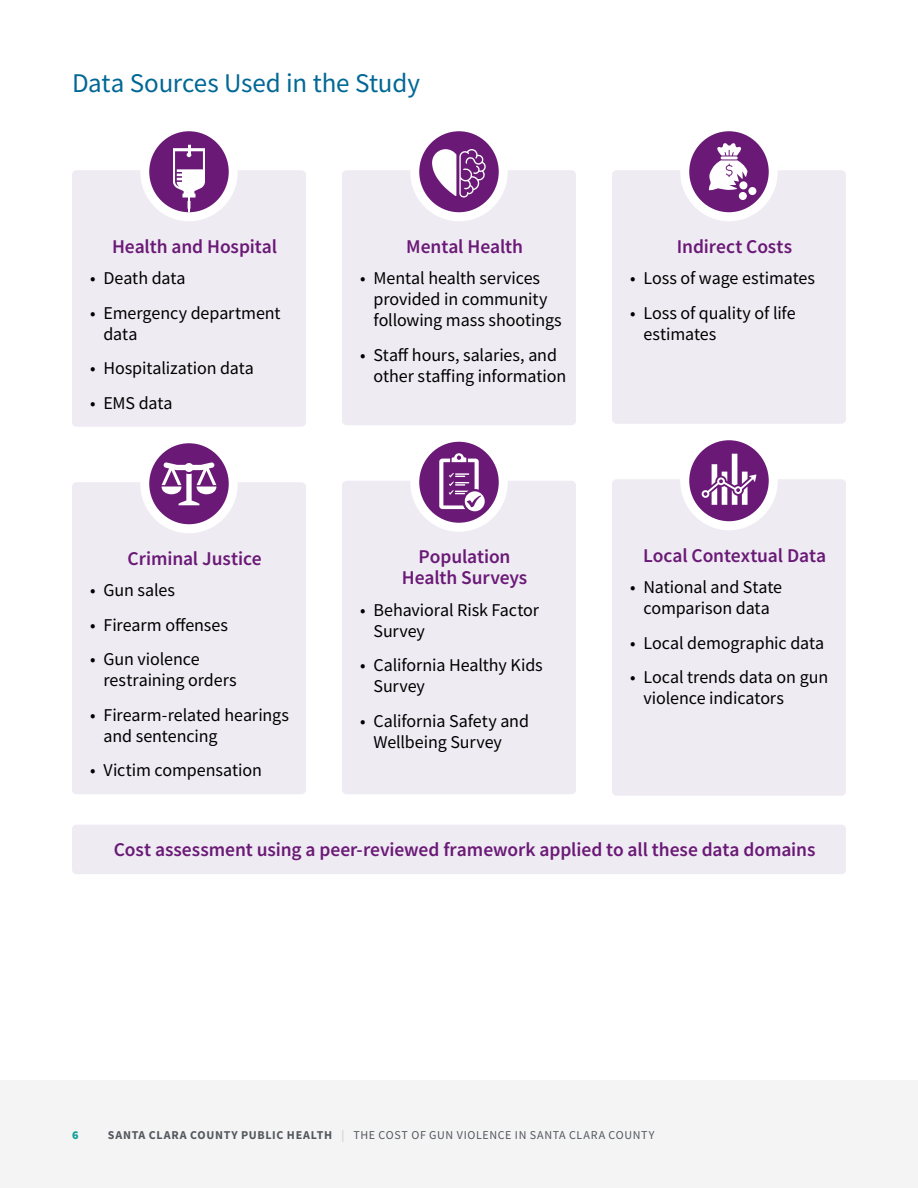
<style>
.page{position:relative;width:918px;height:1188px;background:#fff}
.page>*{position:absolute;margin:0;border:0;box-sizing:border-box;transform-origin:0 0}
.Heading_2{font:27px "Source Sans Pro";letter-spacing:-.005em;color:#016895}
.Boxed_and_Highlighte{font:600 19.5px/21px "Source Sans Pro";letter-spacing:-.005em;color:#6a1a76;text-align:center}
.Boxed_and_Highlighte-2{font:18px/21px "Source Sans Pro";letter-spacing:-.005em;color:#000}
.t1{font:12px "Source Sans Pro";letter-spacing:.05em;color:#53585f}
.t2{font:900 12px "Source Sans Pro";color:#12a296}
.s1{font-weight:700}
.s2{color:#c4c3c6}
</style>
<div class="page">
<div style="left:0;top:1080px;width:918px;height:108px;background:#f4f4f4"></div>
<div style="left:72px;top:170px;width:234px;height:69px;background:#efebf3;border-radius:4px"></div>
<div style="left:72px;top:222px;width:234px;height:49px;background:#efebf3;border-radius:4px"></div>
<div style="left:72px;top:254px;width:234px;height:48px;background:#efebf3;border-radius:4px"></div>
<div style="left:72px;top:289px;width:234px;height:69px;background:#efebf3;border-radius:4px"></div>
<div style="left:72px;top:344px;width:234px;height:48px;background:#efebf3;border-radius:4px"></div>
<div style="left:72px;top:379px;width:234px;height:48px;background:#efebf3;border-radius:4px"></div>
<div style="left:72px;top:482px;width:234px;height:69px;background:#efebf3;border-radius:4px"></div>
<div style="left:72px;top:534px;width:234px;height:49px;background:#efebf3;border-radius:4px"></div>
<div style="left:72px;top:566px;width:234px;height:48px;background:#efebf3;border-radius:4px"></div>
<div style="left:72px;top:601px;width:234px;height:48px;background:#efebf3;border-radius:4px"></div>
<div style="left:72px;top:635px;width:234px;height:69px;background:#efebf3;border-radius:4px"></div>
<div style="left:72px;top:691px;width:234px;height:69px;background:#efebf3;border-radius:4px"></div>
<div style="left:72px;top:746px;width:234px;height:48px;background:#efebf3;border-radius:4px"></div>
<svg style="left:145px;top:127px;width:88px;height:90px;background:#83408d"></svg>
<svg style="left:173px;top:145px;width:32px;height:66px;background:#aa7db1"></svg>
<div style="left:140px;top:122px;width:98px;height:99px;border:9px solid #fff;border-radius:50%"></div>
<svg style="left:145px;top:439px;width:88px;height:90px;background:#85448f"></svg>
<svg style="left:162px;top:462px;width:54px;height:43px"></svg>
<div style="left:140px;top:434px;width:98px;height:99px;border:9px solid #fff;border-radius:50%"></div>
<div style="left:342px;top:170px;width:234px;height:69px;background:#efebf3;border-radius:4px"></div>
<div style="left:342px;top:222px;width:234px;height:49px;background:#efebf3;border-radius:4px"></div>
<div style="left:342px;top:254px;width:234px;height:90px;background:#efebf3;border-radius:4px"></div>
<div style="left:342px;top:331px;width:234px;height:94px;background:#efebf3;border-radius:4px"></div>
<div style="left:342px;top:481px;width:234px;height:69px;background:#efebf3;border-radius:4px"></div>
<div style="left:342px;top:532px;width:234px;height:71px;background:#efebf3;border-radius:4px"></div>
<div style="left:342px;top:586px;width:234px;height:69px;background:#efebf3;border-radius:4px"></div>
<div style="left:342px;top:641px;width:234px;height:69px;background:#efebf3;border-radius:4px"></div>
<div style="left:342px;top:697px;width:234px;height:97px;background:#efebf3;border-radius:4px"></div>
<svg style="left:415px;top:127px;width:88px;height:90px;background:#884891"></svg>
<svg style="left:432px;top:149px;width:54px;height:49px"></svg>
<div style="left:410px;top:122px;width:98px;height:99px;border:9px solid #fff;border-radius:50%"></div>
<svg style="left:415px;top:437px;width:88px;height:90px;background:#884992"></svg>
<svg style="left:439px;top:453px;width:46px;height:58px;background:#9d68a5"></svg>
<div style="left:410px;top:433px;width:98px;height:99px;border:9px solid #fff;border-radius:50%"></div>
<div style="left:612px;top:170px;width:234px;height:69px;background:#efebf3;border-radius:4px"></div>
<div style="left:612px;top:222px;width:234px;height:49px;background:#efebf3;border-radius:4px"></div>
<div style="left:612px;top:254px;width:234px;height:48px;background:#efebf3;border-radius:4px"></div>
<div style="left:612px;top:289px;width:234px;height:135px;background:#efebf3;border-radius:4px"></div>
<div style="left:612px;top:479px;width:234px;height:69px;background:#efebf3;border-radius:4px"></div>
<div style="left:612px;top:531px;width:234px;height:49px;background:#efebf3;border-radius:4px"></div>
<div style="left:612px;top:563px;width:234px;height:69px;background:#efebf3;border-radius:4px"></div>
<div style="left:612px;top:619px;width:234px;height:48px;background:#efebf3;border-radius:4px"></div>
<div style="left:612px;top:653px;width:234px;height:143px;background:#efebf3;border-radius:4px"></div>
<svg style="left:685px;top:127px;width:88px;height:90px;background:#82408c"></svg>
<svg style="left:709px;top:143px;width:39px;height:47px"></svg>
<div style="left:748px;top:187px;width:8px;height:8px;background:#fff;border-radius:50%"></div>
<div style="left:739px;top:192px;width:8px;height:8px;background:#fff;border-radius:50%"></div>
<hr style="left:721px;top:156px;width:17px;height:3px;background:#fff">
<div style="left:680px;top:122px;width:98px;height:99px;border:9px solid #fff;border-radius:50%"></div>
<svg style="left:685px;top:436px;width:88px;height:90px;background:#894a93"></svg>
<svg style="left:702px;top:454px;width:54px;height:51px;background:#9a64a2"></svg>
<div style="left:680px;top:431px;width:98px;height:99px;border:9px solid #fff;border-radius:50%"></div>
<div style="left:72px;top:825px;width:774px;height:49px;background:#efebf3;border-radius:4px"></div>
<h2 class="Heading_2" style="left:72px;top:66px;width:350px">Data Sources Used in the Study</h2>
<p class="Boxed_and_Highlighte" style="left:112px;top:236px;width:167px">Health and Hospital</p>
<p class="Boxed_and_Highlighte-2" style="left:90px;top:268px;width:97px">• Death data</p>
<p class="Boxed_and_Highlighte-2" style="left:104px;top:302px;width:179px;text-indent:-14px">• Emergency department data</p>
<p class="Boxed_and_Highlighte-2" style="left:90px;top:358px;width:166px">• Hospitalization data</p>
<p class="Boxed_and_Highlighte-2" style="left:90px;top:392px;width:84px">• EMS data</p>
<p class="Boxed_and_Highlighte" style="left:128px;top:548px;width:135px">Criminal Justice</p>
<p class="Boxed_and_Highlighte-2" style="left:90px;top:580px;width:87px">• Gun sales</p>
<p class="Boxed_and_Highlighte-2" style="left:90px;top:614px;width:140px">• Firearm offenses</p>
<p class="Boxed_and_Highlighte-2" style="left:104px;top:649px;width:135px;text-indent:-14px">• Gun violence restraining orders</p>
<p class="Boxed_and_Highlighte-2" style="left:104px;top:704px;width:187px;text-indent:-14px">• Firearm-related hearings and sentencing</p>
<p class="Boxed_and_Highlighte-2" style="left:90px;top:760px;width:173px">• Victim compensation</p>
<p class="Boxed_and_Highlighte" style="left:406px;top:236px;width:118px">Mental Health</p>
<p class="Boxed_and_Highlighte-2" style="left:374px;top:268px;width:190px;text-indent:-14px">• Mental health services provided in community following mass shootings</p>
<p class="Boxed_and_Highlighte-2" style="left:374px;top:344px;width:194px;text-indent:-14px">• Staff hours, salaries, and other staffing information</p>
<p class="Boxed_and_Highlighte" style="left:402px;top:546px;width:127px">Population<br>Health Surveys</p>
<p class="Boxed_and_Highlighte-2" style="left:374px;top:599px;width:167px;text-indent:-14px">• Behavioral Risk Factor<br>Survey</p>
<p class="Boxed_and_Highlighte-2" style="left:374px;top:655px;width:171px;text-indent:-14px">• California Healthy Kids<br>Survey</p>
<p class="Boxed_and_Highlighte-2" style="left:374px;top:710px;width:157px;text-indent:-14px">• California Safety and<br>Wellbeing Survey</p>
<p class="Boxed_and_Highlighte" style="left:677px;top:236px;width:117px">Indirect Costs</p>
<p class="Boxed_and_Highlighte-2" style="left:630px;top:268px;width:187px">• Loss of wage estimates</p>
<p class="Boxed_and_Highlighte-2" style="left:644px;top:302px;width:154px;text-indent:-14px">• Loss of quality of life estimates</p>
<p class="Boxed_and_Highlighte" style="left:643px;top:545px;width:184px">Local Contextual Data</p>
<p class="Boxed_and_Highlighte-2" style="left:630px;top:577px;width:154px;text-align:center">• National and State comparison data</p>
<p class="Boxed_and_Highlighte-2" style="left:630px;top:632px;width:196px">• Local demographic data</p>
<p class="Boxed_and_Highlighte-2" style="left:644px;top:667px;width:186px;text-indent:-14px">• Local trends data on gun violence indicators</p>
<p class="Boxed_and_Highlighte" style="left:114px;top:839px;width:703px">Cost assessment using a peer-reviewed framework applied to all these data domains</p>
<p class="t2" style="left:72px;top:1126px;width:8px">6</p>
<p class="t1" style="left:108px;top:1127px;width:548px"><span class="s1">SANTA CLARA COUNTY PUBLIC HEALTH</span> <span class="s2">|</span> THE COST OF GUN VIOLENCE IN SANTA CLARA COUNTY</p>
</div>
